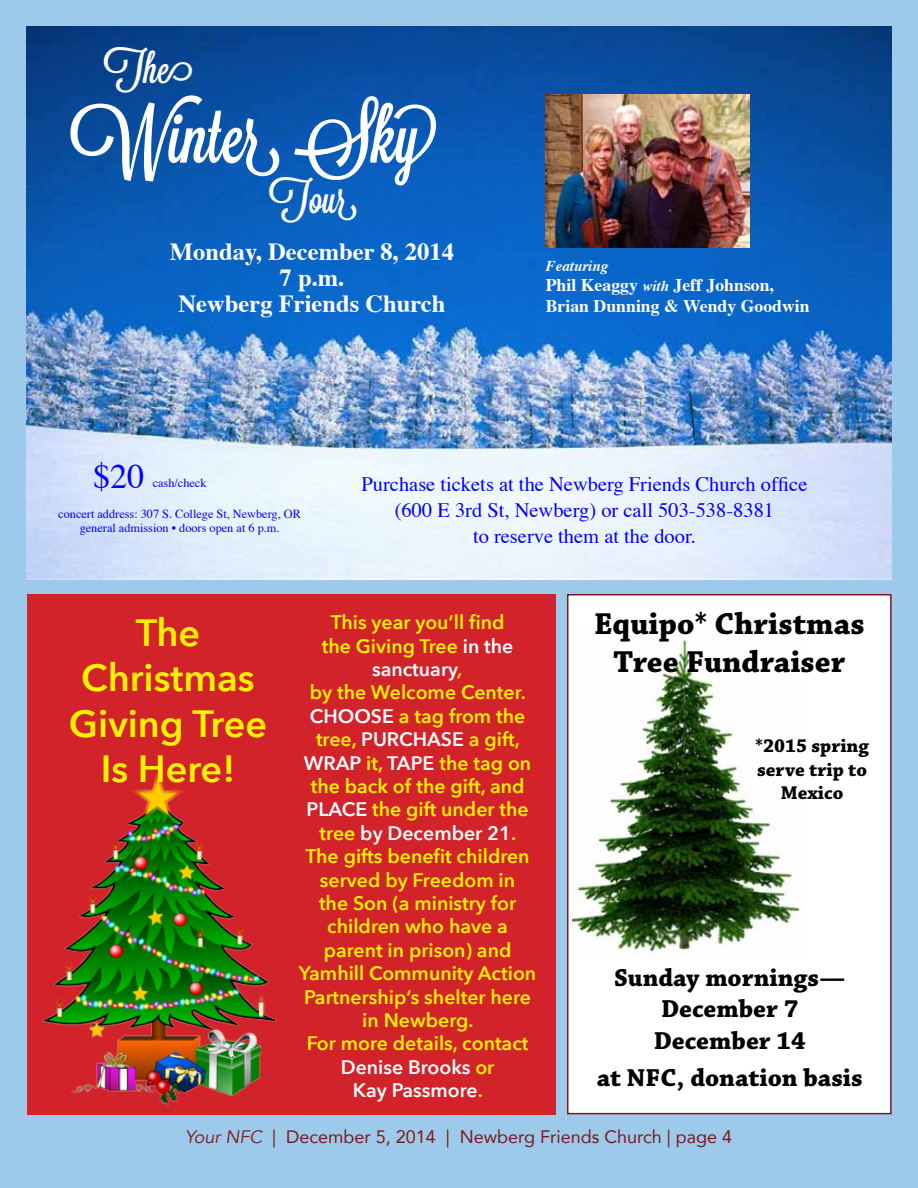
<style>
.page{position:relative;width:918px;height:1188px;background:#9dc9eb}
.page>*{position:absolute;margin:0;border:0;box-sizing:border-box;transform-origin:0 0}
.t1{font:75.15px "Lavanderia Sturdy";color:#fff}
.t2{font:40.95px "Lavanderia Sturdy";color:#fff}
.t3{font:600 37.8px/45.5px "Avenir Next";color:#fff200;text-align:center}
.t4{font:34.2px "Times";color:#00f}
.t5{font:700 31.8px/38.2px "Chaparral Pro";color:#000;text-align:center}
.t6{font:700 25.8px/31px "Chaparral Pro";color:#000;text-align:center}
.t7{font:700 24.6px/26px "Times";color:#fff;text-align:center}
.t8{font:20.55px/26px "Times";color:#00f;text-align:center}
.t9{font:600 19.5px/23.4px "Avenir Next";color:#fff200;text-align:center}
.t10{font:700 19.5px/23.4px "Chaparral Pro";color:#000;text-align:center}
.t11{font:18px "Avenir";color:#7c1a1b}
.t12{font:700 17.7px/20.5px "Times";color:#fff}
.t13{font:italic 700 15px "Times";color:#fff}
.t14{font:12.3px/14.7px "Times";color:#00f;text-align:center}
.s1{font-style:italic;font-size:15px}
.s2{color:#fff}
.s3{font-style:italic}
</style>
<div class="page">
<div style="left:27px;top:594px;width:529px;height:520px;background:#d2232a"></div>
<img style="left:42px;top:773px;width:235px;height:334px">
<div style="left:567px;top:594px;width:325px;height:520px;background:#fff;border:2px solid #7c1a1b"></div>
<img style="left:572px;top:639px;width:228px;height:313px">
<img style="left:27px;top:27px;width:865px;height:553px">
<img style="left:546px;top:94px;width:204px;height:153px">
<h2 class="t2" style="left:104px;top:45px;width:91px">The</h2>
<h1 class="t1" style="left:71px;top:93px;width:368px">Winter Sky</h1>
<h2 class="t2" style="left:269px;top:175px;width:89px">Tour</h2>
<p class="t7" style="left:170px;top:236px;width:286px">Monday, December 8, 2014<br>7 p.m.<br>Newberg Friends Church</p>
<p class="t13" style="left:546px;top:252px;width:64px">Featuring</p>
<p class="t12" style="left:546px;top:273px;width:265px">Phil Keaggy <span class="s1">with</span> Jeff Johnson,<br>Brian Dunning &amp; Wendy Goodwin</p>
<h3 class="t4" style="left:93px;top:444px;width:53px">$20</h3>
<p class="t14" style="left:153px;top:474px;width:55px">cash/check</p>
<p class="t14" style="left:58px;top:505px;width:244px">concert address: 307 S. College St, Newberg, OR general admission • doors open at 6 p.m.</p>
<p class="t8" style="left:361px;top:469px;width:448px">Purchase tickets at the Newberg Friends Church office (600 E 3rd St, Newberg) or call 503-538-8381<br>to reserve them at the door.</p>
<h3 class="t3" style="left:69px;top:609px;width:200px">The<br>Christmas<br>Giving Tree<br>Is Here!</h3>
<h3 class="t5" style="left:594px;top:606px;width:272px">Equipo* Christmas<br>Tree Fundraiser</h3>
<p class="t9" style="left:299px;top:610px;width:239px">This year you’ll find<br>the Giving Tree <span class="s2">in the sanctuary</span><span class="s3">,<br></span>by the Welcome Center.<br><span class="s2">CHOOSE</span> a tag from the tree, <span class="s2">PURCHASE</span> a gift,<br><span class="s2">WRAP</span> it, <span class="s2">TAPE</span> the tag on the back of the gift, and<br><span class="s2">PLACE</span> the gift under the tree <span class="s2">by December 21</span>.<br>The gifts benefit children served by Freedom in<br>the Son (a ministry for children who have a parent in prison) and<br>Yamhill Community Action<br>Partnership’s shelter here in Newberg.<br>For more details, contact<br><span class="s2">Denise Brooks</span> or<br><span class="s2">Kay Passmore</span>.</p>
<p class="t10" style="left:755px;top:735px;width:115px">*2015 spring serve trip to<br>Mexico</p>
<h3 class="t6" style="left:614px;top:964px;width:233px">Sunday mornings—<br>December 7<br>December 14</h3>
<h3 class="t6" style="left:597px;top:1064px;width:268px">at NFC, donation basis</h3>
<p class="t11" style="left:185px;top:1123px;width:549px"><span class="s3">Your NFC</span> | December 5, 2014 | Newberg Friends Church | page 4</p>
</div>
